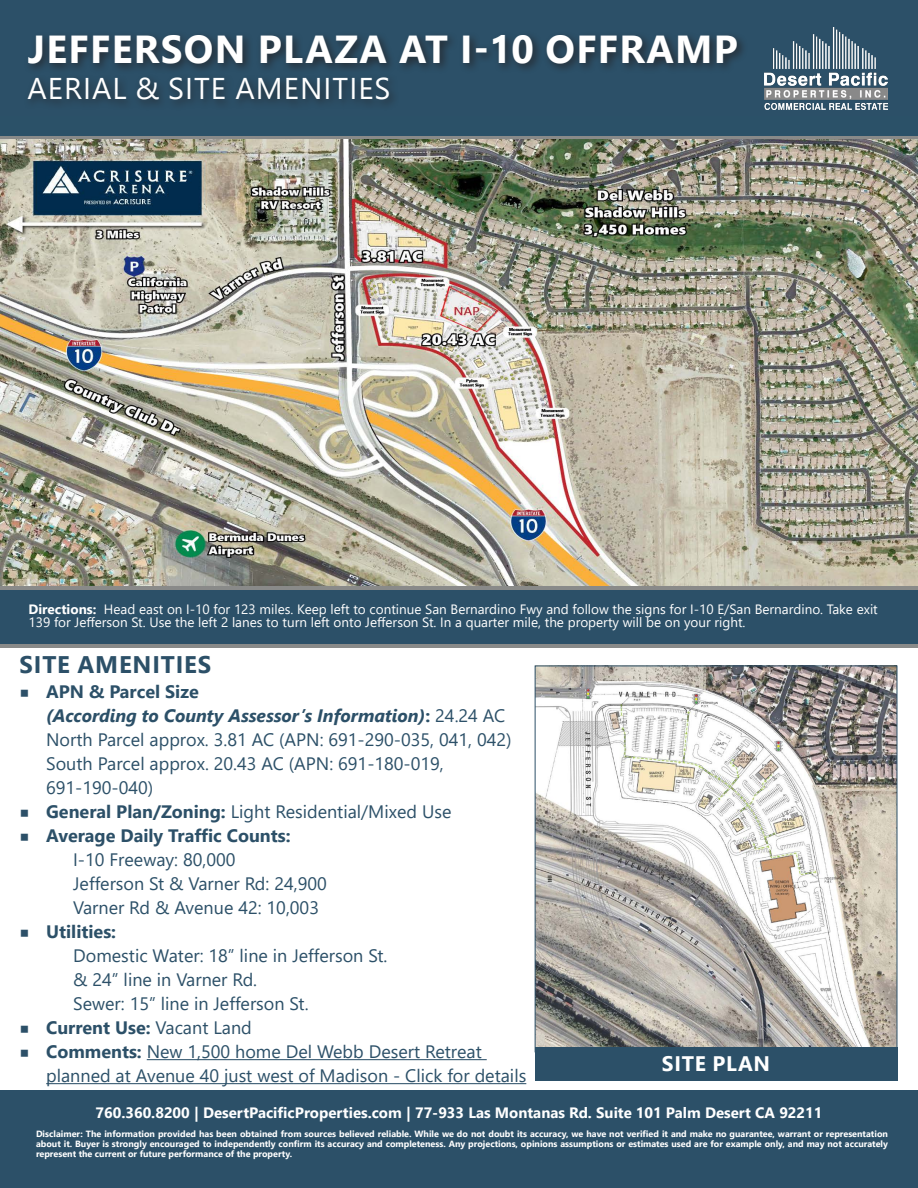
<style>
.page{position:relative;width:918px;height:1188px;background:#fff}
.page>*{position:absolute;margin:0;border:0;box-sizing:border-box;transform-origin:0 0}
.t1{font:700 39px "Segoe UI";letter-spacing:.035em;color:#fff}
.t2{font:30px "Segoe UI";letter-spacing:.035em;color:#fff}
.t3{font:700 24px "Segoe UI";letter-spacing:.035em;color:#2c5068}
.t4{font:700 21px "Segoe UI";letter-spacing:.035em;color:#fff}
.t5{font:18px/24px "Segoe UI";color:#2c5068}
.t6{font:700 18px "Segoe UI";color:#2c5068}
.t7{font:700 15px "Segoe UI";color:#fff}
.t8{font:13.5px/13.5px "Segoe UI";color:#fff}
.t9{font:700 9px/9.8px "Segoe UI";color:#fff;text-align:justify}
.s1{font-weight:700}
.s2{font-family:"Montserrat"}
.s3{font-weight:700;font-style:italic}
.s4{font-family:"Montserrat";font-weight:400}
.s5{font-weight:400}
</style>
<div class="page">
<img style="left:0;top:139px;width:918px;height:447px">
<div style="left:0;top:0;width:918px;height:138px;background:#2b5168"></div>
<div style="left:0;top:1090px;width:918px;height:98px;background:#2c5068"></div>
<div style="left:0;top:590px;width:918px;height:54px;background:#2c5068"></div>
<hr style="left:147px;top:1059px;width:340px;height:1px;background:#2c5068">
<hr style="left:46px;top:1083px;width:480px;height:1px;background:#2c5068">
<img style="left:765px;top:27px;width:122px;height:82px">
<div style="left:24px;top:31px;width:724px;height:80px;background:#231f20;opacity:.75"></div>
<hr style="left:0;top:586px;width:918px;height:4px;background:#898a89">
<hr style="left:0;top:136px;width:918px;height:3px;background:#898a89">
<hr style="left:0;top:644px;width:918px;height:3px;background:#898a89">
<img style="left:537px;top:668px;width:358px;height:379px">
<div style="left:535px;top:1047px;width:362px;height:34px;background:#2c5068"></div>
<p class="t1" style="left:28px;top:12px;width:712px">JEFFERSON PLAZA AT I-10 OFFRAMP</p>
<p class="t2" style="left:28px;top:60px;width:364px">AERIAL &amp; SITE AMENITIES</p>
<p class="t8" style="left:28px;top:601px;width:851px"><span class="s1">Directions:</span> Head east on I-10 for 123 miles. Keep left to continue San Bernardino Fwy and follow the signs for I-10 E/San Bernardino. Take exit<br>139 for Jefferson St. Use the left 2 lanes to turn left onto Jefferson St. In a quarter mile, the property will be on your right.</p>
<p class="t3" style="left:20px;top:642px;width:193px">SITE AMENITIES</p>
<p class="t5" style="left:46px;top:678px;width:467px;text-indent:-27px"><span class="s2">■</span> <span class="s1">APN &amp; Parcel Size<br></span><span class="s3">(According to County Assessor’s Information)</span><span class="s1">:</span> 24.24 AC North Parcel approx. 3.81 AC (APN: 691-290-035, 041, 042)<br>South Parcel approx. 20.43 AC (APN: 691-180-019, 691-190-040)</p>
<p class="t5" style="left:19px;top:798px;width:434px"><span class="s2">■</span> <span class="s1">General Plan/Zoning:</span> Light Residential/Mixed Use</p>
<p class="t5" style="left:73px;top:822px;width:255px;text-indent:-54px"><span class="s2">■</span> <span class="s1">Average Daily Traffic Counts:<br></span>I-10 Freeway: 80,000<br>Jefferson St &amp; Varner Rd: 24,900<br>Varner Rd &amp; Avenue 42: 10,003</p>
<p class="t6" style="left:19px;top:915px;width:99px"><span class="s4">■</span> Utilities:</p>
<p class="t5" style="left:73px;top:942px;width:316px">Domestic Water: 18” line in Jefferson St. &amp; 24” line in Varner Rd.</p>
<p class="t5" style="left:73px;top:990px;width:237px">Sewer: 15” line in Jefferson St.</p>
<p class="t6" style="left:19px;top:1011px;width:234px"><span class="s4">■</span> Current Use: <span class="s5">Vacant Land</span></p>
<p class="t5" style="left:46px;top:1038px;width:482px;text-indent:-27px"><span class="s2">■</span> <span class="s1">Comments:</span> New 1,500 home Del Webb Desert Retreat planned at Avenue 40 just west of Madison - Click for details</p>
<p class="t4" style="left:662px;top:1043px;width:110px">SITE PLAN</p>
<p class="t7" style="left:96px;top:1099px;width:728px">760.360.8200 | DesertPacificProperties.com | 77-933 Las Montanas Rd. Suite 101 Palm Desert CA 92211</p>
<p class="t9" style="left:36px;top:1129px;width:853px">Disclaimer: The information provided has been obtained from sources believed reliable. While we do not doubt its accuracy, we have not verified it and make no guarantee, warrant or representation about it. Buyer is strongly encouraged to independently confirm its accuracy and completeness. Any projections, opinions assumptions or estimates used are for example only, and may not accurately represent the current or future performance of the property.</p>
</div>
